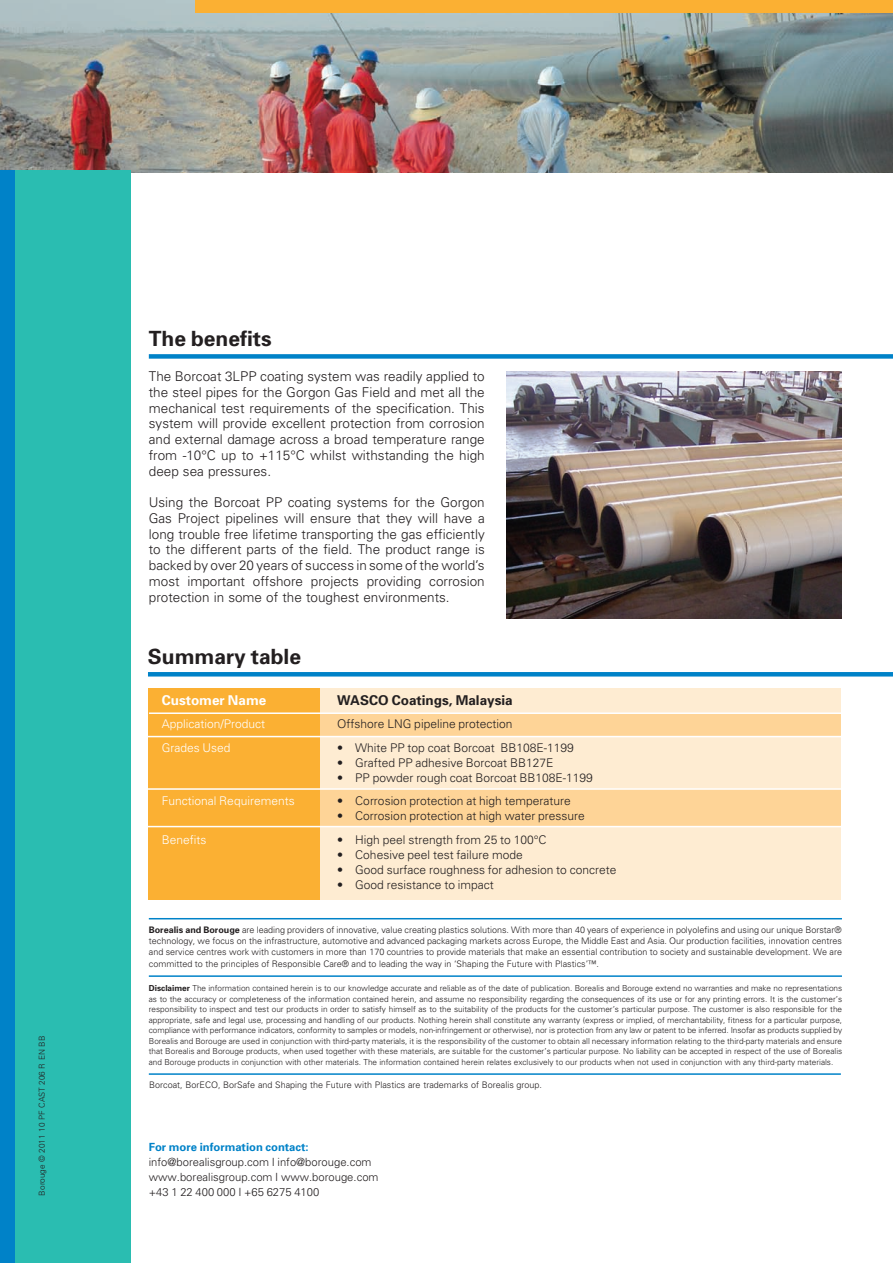
<style>
.page{position:relative;width:893px;height:1263px;background:#fff}
.page>*{position:absolute;margin:0;border:0;box-sizing:border-box;transform-origin:0 0}
._1_Section_head{font:700 21px "Univers";color:#231f20}
.Case_Study_tint_7545{font:300 13.5px/15.8px "Univers";color:#231f20;text-align:justify}
.chart_hed{font:700 13.5px "Univers";color:#231f20}
.chart_hed-2{font:700 13.5px "Univers";color:#fff}
.chart_txt{font:300 12px "Univers";color:#231f20}
.chart_txt-2{font:300 12px "Univers";color:#fff}
.Main_text{font:300 11.25px "Univers";color:#231f20}
.Main_text-2{font:700 11.25px "Univers";color:#0082c8}
.BACK_side{font:300 9px/11.2px "Univers";color:#231f20;text-align:justify}
.trademark_lines{font:300 9px "Univers";color:#231f20}
.BACK_side-2{font:300 8.25px/10.5px "Univers";color:#231f20;text-align:justify}
._2006_Borouge_Pte_L{font:300 8.25px "Univers";color:#231f20}
.s1{font-weight:700}
</style>
<div class="page">
<img style="left:0;top:0;width:893px;height:173px">
<div style="left:0;top:170px;width:131px;height:1093px;background:#2abdb1"></div>
<div style="left:0;top:170px;width:15px;height:1093px;background:#0082c8"></div>
<hr style="left:148px;top:672px;width:745px;height:4px;background:#0082c8">
<div style="left:148px;top:688px;width:693px;height:212px;background:#feecd2"></div>
<div style="left:148px;top:714px;width:693px;height:23px;background:#fed497"></div>
<div style="left:148px;top:790px;width:693px;height:37px;background:#fed497"></div>
<div style="left:148px;top:688px;width:172px;height:212px;background:#fbb033"></div>
<hr style="left:149px;top:712px;width:693px;height:2px;background:#fff">
<hr style="left:148px;top:736px;width:693px;height:1px;background:#fff">
<hr style="left:148px;top:826px;width:693px;height:1px;background:#fff">
<hr style="left:148px;top:788px;width:693px;height:2px;background:#fff">
<hr style="left:149px;top:918px;width:693px;height:1px;background:#0082c8">
<hr style="left:149px;top:975px;width:693px;height:2px;background:#0082c8">
<hr style="left:149px;top:1073px;width:692px;height:2px;background:#0082c8">
<div style="left:196px;top:0;width:697px;height:13px;background:#fbb033"></div>
<div style="left:149px;top:354px;width:744px;height:5px;background:#0082c8"></div>
<img style="left:506px;top:372px;width:336px;height:246px">
<p class="_2006_Borouge_Pte_L" style="left:37px;top:1195px;width:161px;rotate:-90deg">Borouge © 2011 10 PF CAST 206 R EN BB</p>
<p class="_1_Section_head" style="left:149px;top:325px;width:124px">The benefits</p>
<p class="Case_Study_tint_7545" style="left:149px;top:368px;width:337px">The Borcoat 3LPP coating system was readily applied to the steel pipes for the Gorgon Gas Field and met all the mechanical test requirements of the specification. This system will provide excellent protection from corrosion and external damage across a broad temperature range from -10°C up to +115°C whilst withstanding the high deep sea pressures.</p>
<p class="Case_Study_tint_7545" style="left:149px;top:494px;width:337px">Using the Borcoat PP coating systems for the Gorgon Gas Project pipelines will ensure that they will have a long trouble free lifetime transporting the gas efficiently to the different parts of the field. The product range is backed by over 20 years of success in some of the world’s most important offshore projects providing corrosion protection in some of the toughest environments.</p>
<p class="_1_Section_head" style="left:148px;top:643px;width:155px">Summary table</p>
<p class="chart_hed-2" style="left:162px;top:692px;width:106px">Customer Name</p>
<p class="chart_hed" style="left:337px;top:692px;width:177px">WASCO Coatings, Malaysia</p>
<p class="chart_txt-2" style="left:162px;top:717px;width:105px">Application/Product</p>
<p class="chart_txt" style="left:337px;top:717px;width:177px">Offshore LNG pipeline protection</p>
<p class="chart_txt-2" style="left:162px;top:740px;width:70px">Grades Used</p>
<p class="chart_txt" style="left:337px;top:740px;width:238px">• White PP top coat Borcoat BB108E-1199</p>
<p class="chart_txt" style="left:337px;top:755px;width:218px">• Grafted PP adhesive Borcoat BB127E</p>
<p class="chart_txt" style="left:337px;top:770px;width:257px">• PP powder rough coat Borcoat BB108E-1199</p>
<p class="chart_txt-2" style="left:162px;top:794px;width:134px">Functional Requirements</p>
<p class="chart_txt" style="left:337px;top:794px;width:235px">• Corrosion protection at high temperature</p>
<p class="chart_txt" style="left:337px;top:809px;width:249px">• Corrosion protection at high water pressure</p>
<p class="chart_txt-2" style="left:162px;top:832px;width:46px">Benefits</p>
<p class="chart_txt" style="left:337px;top:832px;width:211px">• High peel strength from 25 to 100°C</p>
<p class="chart_txt" style="left:337px;top:847px;width:187px">• Cohesive peel test failure mode</p>
<p class="chart_txt" style="left:337px;top:862px;width:281px">• Good surface roughness for adhesion to concrete</p>
<p class="chart_txt" style="left:337px;top:877px;width:158px">• Good resistance to impact</p>
<p class="BACK_side" style="left:149px;top:924px;width:695px"><span class="s1">Borealis and Borouge</span> are leading providers of innovative, value creating plastics solutions. With more than 40 years of experience in polyolefins and using our unique Borstar® technology, we focus on the infrastructure, automotive and advanced packaging markets across Europe, the Middle East and Asia. Our production facilities, innovation centres and service centres work with customers in more than 170 countries to provide materials that make an essential contribution to society and sustainable development. We are committed to the principles of Responsible Care® and to leading the way in ‘Shaping the Future with Plastics’™.</p>
<p class="BACK_side-2" style="left:149px;top:983px;width:695px"><span class="s1">Disclaimer</span> The information contained herein is to our knowledge accurate and reliable as of the date of publication. Borealis and Borouge extend no warranties and make no representations as to the accuracy or completeness of the information contained herein, and assume no responsibility regarding the consequences of its use or for any printing errors. It is the customer’s responsibility to inspect and test our products in order to satisfy himself as to the suitability of the products for the customer’s particular purpose. The customer is also responsible for the appropriate, safe and legal use, processing and handling of our products. Nothing herein shall constitute any warranty (express or implied, of merchantability, fitness for a particular purpose, compliance with performance indicators, conformity to samples or models, non-infringement or otherwise), nor is protection from any law or patent to be inferred. Insofar as products supplied by Borealis and Borouge are used in conjunction with third-party materials, it is the responsibility of the customer to obtain all necessary information relating to the third-party materials and ensure that Borealis and Borouge products, when used together with these materials, are suitable for the customer’s particular purpose. No liability can be accepted in respect of the use of Borealis and Borouge products in conjunction with other materials. The information contained herein relates exclusively to our products when not used in conjunction with any third-party materials.</p>
<p class="trademark_lines" style="left:149px;top:1079px;width:394px">Borcoat, BorECO, BorSafe and Shaping the Future with Plastics are trademarks of Borealis group.</p>
<p class="Main_text-2" style="left:149px;top:1140px;width:161px">For more information contact:</p>
<p class="Main_text" style="left:149px;top:1155px;width:224px">info@borealisgroup.com I info@borouge.com</p>
<p class="Main_text" style="left:149px;top:1170px;width:231px">www.borealisgroup.com I www.borouge.com</p>
<p class="Main_text" style="left:149px;top:1185px;width:172px">+43 1 22 400 000 I +65 6275 4100</p>
</div>
